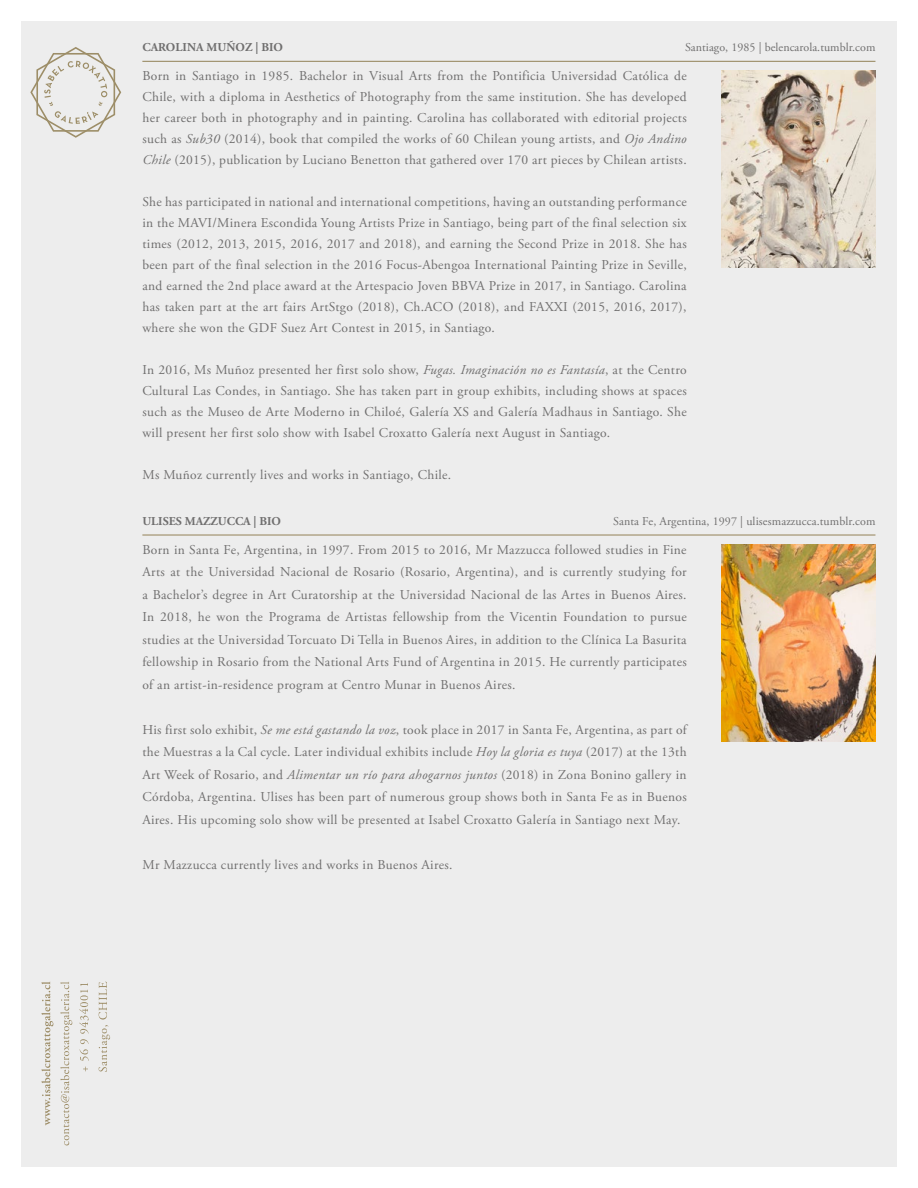
<style>
.page{position:relative;width:918px;height:1188px;background:#fff}
.page>*{position:absolute;margin:0;border:0;box-sizing:border-box;transform-origin:0 0}
.t1{font:13.5px/21px "Adobe Garamond Pro";letter-spacing:.025em;color:#706f6f;text-align:justify}
.t2{font:12px "Adobe Garamond Pro";letter-spacing:.01em;color:#706f6f}
.t3{font:700 12px "Adobe Garamond Pro";color:#706f6f}
.s1{font-style:italic}
</style>
<div class="page">
<div style="left:21px;top:21px;width:876px;height:1146px;background:#ededed"></div>
<svg style="left:41px;top:982px;width:12px;height:143px"></svg>
<svg style="left:60px;top:982px;width:12px;height:163px"></svg>
<svg style="left:83px;top:1067px;width:5px;height:4px"></svg>
<svg style="left:79px;top:983px;width:10px;height:78px"></svg>
<svg style="left:99px;top:982px;width:11px;height:90px"></svg>
<hr style="left:142px;top:534px;width:733px;height:2px;background:#9d8e68">
<hr style="left:142px;top:61px;width:733px;height:1px;background:#9d8e68">
<svg style="left:30px;top:47px;width:91px;height:91px"></svg>
<img style="left:721px;top:70px;width:154px;height:198px">
<img style="left:721px;top:544px;width:154px;height:198px">
<p class="t3" style="left:142px;top:40px;width:142px">CAROLINA MUÑOZ | BIO</p>
<p class="t2" style="left:685px;top:40px;width:192px">Santiago, 1985 | belencarola.tumblr.com</p>
<p class="t1" style="left:142px;top:66px;width:546px">Born in Santiago in 1985. Bachelor in Visual Arts from the Pontificia Universidad Católica de Chile, with a diploma in Aesthetics of Photography from the same institution. She has developed her career both in photography and in painting. Carolina has collaborated with editorial projects such as <span class="s1">Sub30</span> (2014), book that compiled the works of 60 Chilean young artists, and <span class="s1">Ojo Andino Chile</span> (2015), publication by Luciano Benetton that gathered over 170 art pieces by Chilean artists.</p>
<p class="t1" style="left:142px;top:192px;width:546px">She has participated in national and international competitions, having an outstanding performance in the MAVI/Minera Escondida Young Artists Prize in Santiago, being part of the final selection six times (2012, 2013, 2015, 2016, 2017 and 2018), and earning the Second Prize in 2018. She has been part of the final selection in the 2016 Focus-Abengoa International Painting Prize in Seville, and earned the 2nd place award at the Artespacio Joven BBVA Prize in 2017, in Santiago. Carolina has taken part at the art fairs ArtStgo (2018), Ch.ACO (2018), and FAXXI (2015, 2016, 2017), where she won the GDF Suez Art Contest in 2015, in Santiago.</p>
<p class="t1" style="left:142px;top:360px;width:546px">In 2016, Ms Muñoz presented her first solo show, <span class="s1">Fugas. Imaginación no es Fantasía</span>, at the Centro Cultural Las Condes, in Santiago. She has taken part in group exhibits, including shows at spaces such as the Museo de Arte Moderno in Chiloé, Galería XS and Galería Madhaus in Santiago. She will present her first solo show with Isabel Croxatto Galería next August in Santiago.</p>
<p class="t1" style="left:142px;top:465px;width:310px">Ms Muñoz currently lives and works in Santiago, Chile.</p>
<p class="t3" style="left:142px;top:514px;width:140px">ULISES MAZZUCCA | BIO</p>
<p class="t2" style="left:613px;top:514px;width:264px">Santa Fe, Argentina, 1997 | ulisesmazzucca.tumblr.com</p>
<p class="t1" style="left:142px;top:539px;width:546px;line-height:22.5px">Born in Santa Fe, Argentina, in 1997. From 2015 to 2016, Mr Mazzucca followed studies in Fine Arts at the Universidad Nacional de Rosario (Rosario, Argentina), and is currently studying for a Bachelor’s degree in Art Curatorship at the Universidad Nacional de las Artes in Buenos Aires.<br>In 2018, he won the Programa de Artistas fellowship from the Vicentin Foundation to pursue studies at the Universidad Torcuato Di Tella in Buenos Aires, in addition to the Clínica La Basurita fellowship in Rosario from the National Arts Fund of Argentina in 2015. He currently participates of an artist-in-residence program at Centro Munar in Buenos Aires.</p>
<p class="t1" style="left:142px;top:719px;width:546px;line-height:22.5px">His first solo exhibit, <span class="s1">Se me está gastando la voz</span>, took place in 2017 in Santa Fe, Argentina, as part of the Muestras a la Cal cycle. Later individual exhibits include <span class="s1">Hoy la gloria es tuya</span> (2017) at the 13th Art Week of Rosario, and <span class="s1">Alimentar un río para ahogarnos juntos</span> (2018) in Zona Bonino gallery in Córdoba, Argentina. Ulises has been part of numerous group shows both in Santa Fe as in Buenos Aires. His upcoming solo show will be presented at Isabel Croxatto Galería in Santiago next May.</p>
<p class="t1" style="left:142px;top:855px;width:312px">Mr Mazzucca currently lives and works in Buenos Aires.</p>
</div>
